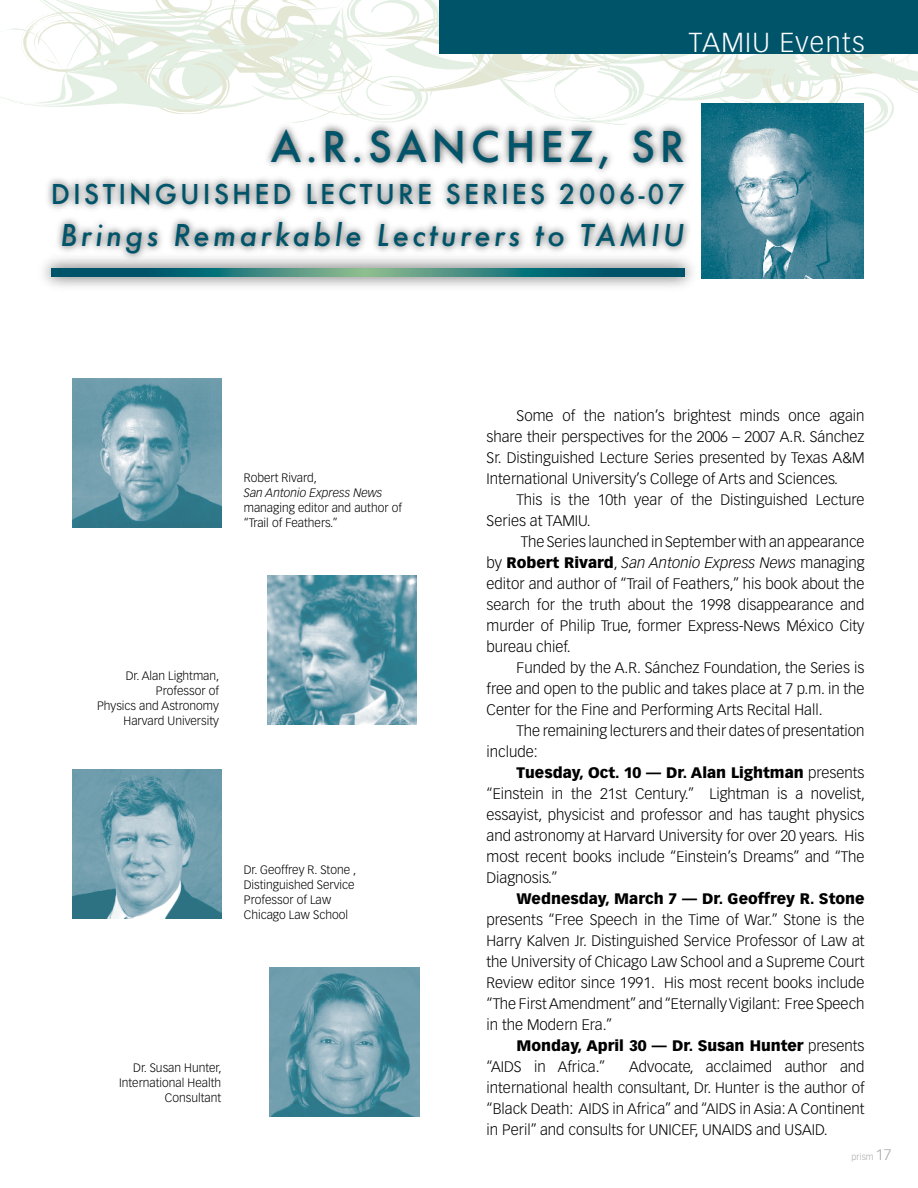
<style>
.page{position:relative;width:918px;height:1188px;background:#fff}
.page>*{position:absolute;margin:0;border:0;box-sizing:border-box;transform-origin:0 0}
.t1{font:500 46.5px "Futura EF";letter-spacing:.1em;color:#00546a}
.t2{font:italic 500 33px "Futura EF";letter-spacing:.1em;color:#00546a}
.t3{font:500 30px "Futura EF";letter-spacing:.1em;color:#00546a}
.t4{font:300 27px "Vectora LH";letter-spacing:.05em;color:#fff}
.t5{font:300 15px/21px "Vectora LH";color:#000;text-align:justify}
.t6{font:900 15px/21px "Vectora LH";color:#000}
.t7{font:300 12px/15px "Vectora LH";color:#000}
.t8{font:italic 300 12px "Vectora LH";color:#000}
.t9{font:300 9px "Vectora LH";color:#a7a9ac}
.s1{font-weight:900}
.s2{font-style:italic}
.s3{font-weight:300}
.s4{font-size:15px}
</style>
<div class="page">
<svg style="left:0;top:0;width:918px;height:134px"></svg>
<div style="left:43px;top:120px;width:650px;height:142px;background:#000;opacity:.8"></div>
<img style="left:702px;top:104px;width:162px;height:175px">
<img style="left:267px;top:575px;width:150px;height:150px">
<img style="left:72px;top:378px;width:150px;height:149px">
<img style="left:270px;top:968px;width:149px;height:149px">
<img style="left:72px;top:769px;width:150px;height:150px">
<div style="left:37px;top:253px;width:663px;height:39px;background:#000;opacity:.75"></div>
<svg style="left:52px;top:268px;width:633px;height:9px;background:#297879"></svg>
<div style="left:439px;top:0;width:479px;height:54px;background:#00546a"></div>
<h3 class="t4" style="left:689px;top:26px;width:177px">TAMIU Events</h3>
<h1 class="t1" style="left:271px;top:119px;width:415px">A.R.SANCHEZ, SR</h1>
<h3 class="t3" style="left:51px;top:176px;width:635px">DISTINGUISHED LECTURE SERIES 2006-07</h3>
<h2 class="t2" style="left:61px;top:215px;width:626px">Brings Remarkable Lecturers to TAMIU</h2>
<p class="t7" style="left:244px;top:471px;width:75px">Robert Rivard,</p>
<p class="t8" style="left:244px;top:486px;width:140px">San Antonio Express News</p>
<p class="t7" style="left:244px;top:501px;width:160px">managing editor and author of “Trail of Feathers.”</p>
<p class="t7" style="left:97px;top:668px;width:124px;text-align:right">Dr. Alan Lightman,<br>Professor of<br>Physics and Astronomy<br>Harvard University</p>
<p class="t7" style="left:244px;top:862px;width:114px">Dr. Geoffrey R. Stone ,<br>Distinguished Service<br>Professor of Law<br>Chicago Law School</p>
<p class="t7" style="left:119px;top:1060px;width:104px;text-align:right">Dr. Susan Hunter,<br>International Health<br>Consultant</p>
<p class="t5" style="left:487px;top:405px;width:380px;text-indent:30px">Some of the nation’s brightest minds once again share their perspectives for the 2006 – 2007 A.R. Sánchez Sr. Distinguished Lecture Series presented by Texas A&amp;M International University’s College of Arts and Sciences.</p>
<p class="t5" style="left:487px;top:489px;width:380px;text-indent:30px">This is the 10th year of the Distinguished Lecture<br>Series at TAMIU.</p>
<p class="t5" style="left:487px;top:531px;width:380px;text-indent:34px">The Series launched in September with an appearance by <span class="s1">Robert Rivard</span>, <span class="s2">San Antonio Express News</span> managing editor and author of “Trail of Feathers,” his book about the search for the truth about the 1998 disappearance and murder of Philip True, former Express-News México City bureau chief.</p>
<p class="t5" style="left:487px;top:657px;width:380px;text-indent:30px">Funded by the A.R. Sánchez Foundation, the Series is free and open to the public and takes place at 7 p.m. in the Center for the Fine and Performing Arts Recital Hall.</p>
<p class="t5" style="left:487px;top:720px;width:379px;text-indent:30px">The remaining lecturers and their dates of presentation include:</p>
<p class="t5" style="left:487px;top:762px;width:380px;text-indent:30px"><span class="s1">Tuesday, Oct. 10 — Dr. Alan Lightman</span> presents “Einstein in the 21st Century.” Lightman is a novelist, essayist, physicist and professor and has taught physics and astronomy at Harvard University for over 20 years. His most recent books include “Einstein’s Dreams” and “The Diagnosis.”</p>
<p class="t6" style="left:517px;top:888px;width:349px">Wednesday, March 7 — Dr. Geoffrey R. Stone</p>
<p class="t5" style="left:487px;top:909px;width:380px">presents “Free Speech in the Time of War.” Stone is the Harry Kalven Jr. Distinguished Service Professor of Law at the University of Chicago Law School and a Supreme Court Review editor since 1991. His most recent books include “The First Amendment” and “Eternally Vigilant: Free Speech in the Modern Era.”</p>
<p class="t6" style="left:487px;top:1035px;width:379px;text-indent:30px">Monday, April 30 — Dr. Susan Hunter <span class="s3">presents “AIDS in Africa.”</span></p>
<p class="t5" style="left:487px;top:1056px;width:379px;text-indent:143px">Advocate, acclaimed author and international health consultant, Dr. Hunter is the author of “Black Death: AIDS in Africa” and “AIDS in Asia: A Continent in Peril” and consults for UNICEF, UNAIDS and USAID.</p>
<p class="t9" style="left:852px;top:1152px;width:41px">prism <span class="s4">17</span></p>
</div>
